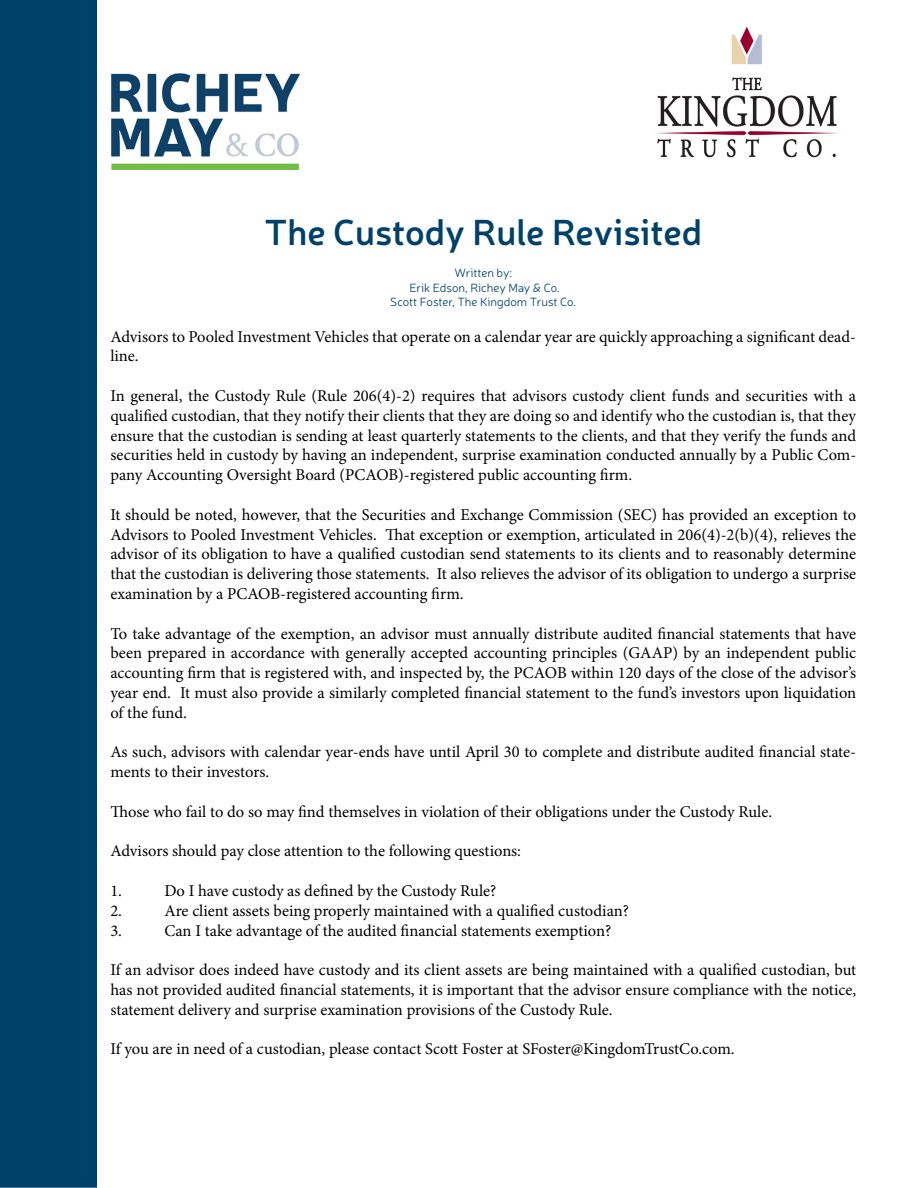
<style>
.page{position:relative;width:918px;height:1188px;background:#fff}
.page>*{position:absolute;margin:0;border:0;box-sizing:border-box;transform-origin:0 0}
.t1{font:600 36px "Neris";color:#00416a}
.t2{font:16.5px/19.8px "Minion Pro";letter-spacing:-.005em;color:#000;text-align:justify}
.t3{font:300 12px/14.4px "Neris";color:#00416a;text-align:center}
</style>
<div class="page">
<div style="left:0;top:0;width:97px;height:1188px;background:#00416a"></div>
<img style="left:656px;top:26px;width:183px;height:132px">
<img style="left:111px;top:73px;width:189px;height:97px">
<h1 class="t1" style="left:264px;top:208px;width:439px">The Custody Rule Revisited</h1>
<p class="t3" style="left:390px;top:266px;width:188px">Written by:<br>Erik Edson, Richey May &amp; Co.<br>Scott Foster, The Kingdom Trust Co.</p>
<p class="t2" style="left:110px;top:327px;width:747px">Advisors to Pooled Investment Vehicles that operate on a calendar year are quickly approaching a significant dead&shy;line.</p>
<p class="t2" style="left:110px;top:386px;width:747px">In general, the Custody Rule (Rule 206(4)-2) requires that advisors custody client funds and securities with a qualified custodian, that they notify their clients that they are doing so and identify who the custodian is, that they ensure that the custodian is sending at least quarterly statements to the clients, and that they verify the funds and securities held in custody by having an independent, surprise examination conducted annually by a Public Com&shy;pany Accounting Oversight Board (PCAOB)-registered public accounting firm.</p>
<p class="t2" style="left:110px;top:505px;width:747px">It should be noted, however, that the Securities and Exchange Commission (SEC) has provided an exception to Advisors to Pooled Investment Vehicles. That exception or exemption, articulated in 206(4)-2(b)(4), relieves the advisor of its obligation to have a qualified custodian send statements to its clients and to reasonably determine that the custodian is delivering those statements. It also relieves the advisor of its obligation to undergo a surprise examination by a PCAOB-registered accounting firm.</p>
<p class="t2" style="left:110px;top:624px;width:747px">To take advantage of the exemption, an advisor must annually distribute audited financial statements that have been prepared in accordance with generally accepted accounting principles (GAAP) by an independent public accounting firm that is registered with, and inspected by, the PCAOB within 120 days of the close of the advisor’s year end. It must also provide a similarly completed financial statement to the fund’s investors upon liquidation of the fund.</p>
<p class="t2" style="left:110px;top:742px;width:747px">As such, advisors with calendar year-ends have until April 30 to complete and distribute audited financial state&shy;ments to their investors.</p>
<p class="t2" style="left:110px;top:802px;width:663px">Those who fail to do so may find themselves in violation of their obligations under the Custody Rule.</p>
<p class="t2" style="left:110px;top:841px;width:412px">Advisors should pay close attention to the following questions:</p>
<p class="t2" style="left:110px;top:881px;width:13px">1.</p>
<p class="t2" style="left:164px;top:881px;width:334px">Do I have custody as defined by the Custody Rule?</p>
<p class="t2" style="left:110px;top:901px;width:13px">2.</p>
<p class="t2" style="left:164px;top:901px;width:466px">Are client assets being properly maintained with a qualified custodian?</p>
<p class="t2" style="left:110px;top:921px;width:13px">3.</p>
<p class="t2" style="left:164px;top:921px;width:449px">Can I take advantage of the audited financial statements exemption?</p>
<p class="t2" style="left:110px;top:960px;width:747px">If an advisor does indeed have custody and its client assets are being maintained with a qualified custodian, but has not provided audited financial statements, it is important that the advisor ensure compliance with the notice, statement delivery and surprise examination provisions of the Custody Rule.</p>
<p class="t2" style="left:110px;top:1039px;width:626px">If you are in need of a custodian, please contact Scott Foster at SFoster@KingdomTrustCo.com.</p>
</div>
